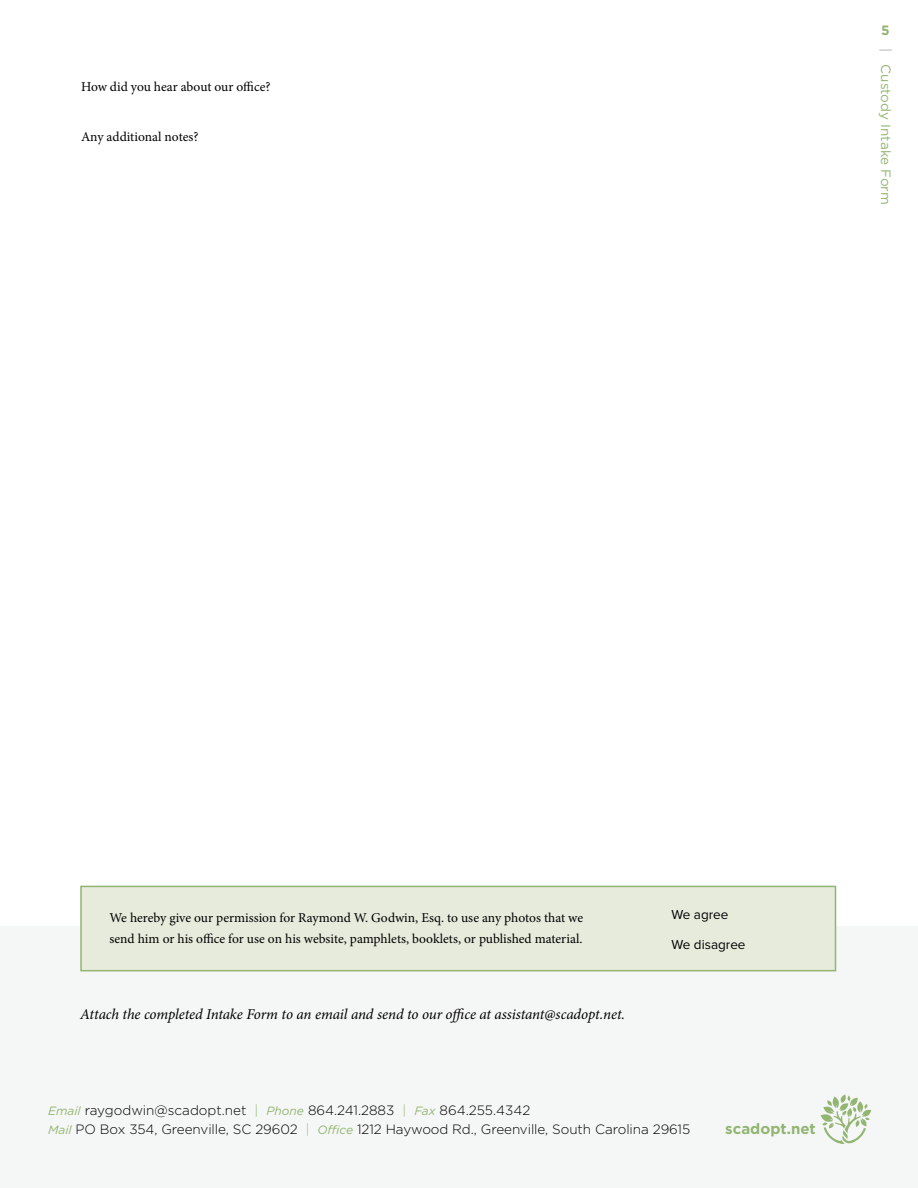
<style>
.page{position:relative;width:918px;height:1188px;background:#fff}
.page>*{position:absolute;margin:0;border:0;box-sizing:border-box;transform-origin:0 0}
.t1{font:italic 15px "Minion Pro";letter-spacing:-.01em;color:#000}
.t2{font:700 15px "Gotham";color:#92b572}
.t3{font:13.5px/21px "Minion Pro";letter-spacing:-.005em;color:#000}
.t4{font:300 13.5px/18.9px "Gotham";letter-spacing:-.005em;color:#000}
.t5{font:13.5px "Gotham";color:#92b572}
.t6{font:13.5px "Proxima Nova";color:#000}
.t7{font:700 13.5px "Gotham";color:#92b572}
.s1{color:#afb2b3}
.s2{font-weight:400;font-style:italic;font-size:12px;color:#92b572}
.s3{color:#92b572}
</style>
<div class="page">
<div style="left:1px;top:927px;width:917px;height:261px;background:#f5f6f6"></div>
<div style="left:80px;top:886px;width:756px;height:85px;background:#e6ebdc;border:2px solid #92b572"></div>
<svg style="left:821px;top:1095px;width:50px;height:49px"></svg>
<p class="t3" style="left:81px;top:76px;width:191px">How did you hear about our office?</p>
<p class="t3" style="left:81px;top:126px;width:119px">Any additional notes?</p>
<p class="t7" style="left:881px;top:22px;width:10px">5</p>
<p class="t5" style="left:893px;top:48px;width:158px;rotate:90deg"><span class="s1">|</span> Custody Intake Form</p>
<p class="t3" style="left:109px;top:908px;width:475px">We hereby give our permission for Raymond W. Godwin, Esq. to use any photos that we send him or his office for use on his website, pamphlets, booklets, or published material.</p>
<p class="t6" style="left:671px;top:904px;width:58px">We agree</p>
<p class="t6" style="left:671px;top:935px;width:76px">We disagree</p>
<p class="t1" style="left:80px;top:1004px;width:546px">Attach the completed Intake Form to an email and send to our office at assistant@scadopt.net.</p>
<p class="t4" style="left:48px;top:1101px;width:644px"><span class="s2">Email</span> raygodwin@scadopt.net <span class="s3">|</span> <span class="s2">Phone</span> 864.241.2883 <span class="s3">|</span> <span class="s2">Fax</span> 864.255.4342<br><span class="s2">Mail</span> PO Box 354, Greenville, SC 29602 <span class="s3">|</span> <span class="s2">Office</span> 1212 Haywood Rd., Greenville, South Carolina 29615</p>
<p class="t2" style="left:725px;top:1119px;width:92px">scadopt.net</p>
</div>
